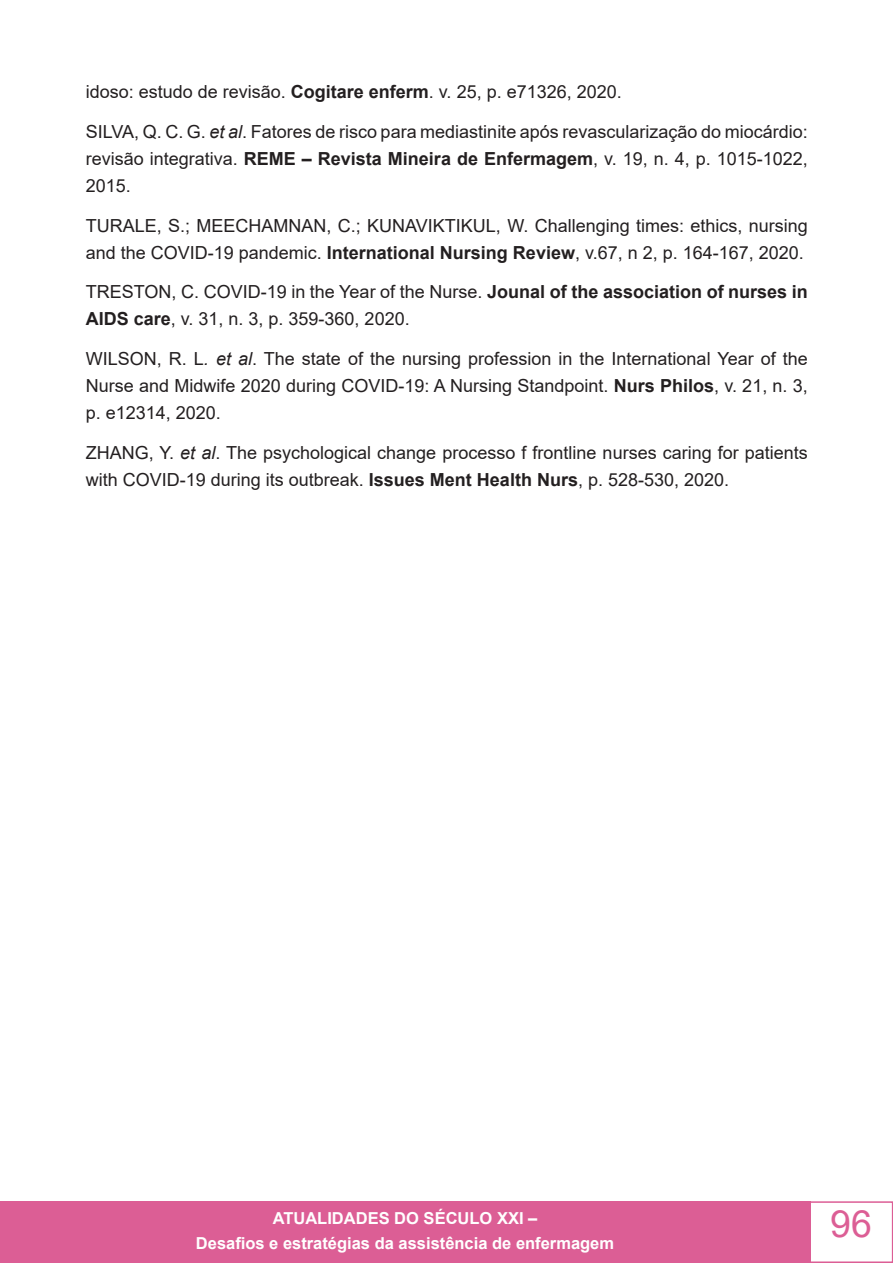
<style>
.page{position:relative;width:893px;height:1263px;background:#fff}
.page>*{position:absolute;margin:0;border:0;box-sizing:border-box;transform-origin:0 0}
.t1{font:37.5px "Arial";color:#dc5e95}
.t2{font:18px/27px "Arial";color:#231f20}
.t3{font:700 16.5px/24.8px "Arial";color:#fff;text-align:center}
.s1{font-weight:700}
.s2{font-style:italic}
</style>
<div class="page">
<div style="left:809px;top:1201px;width:84px;height:62px;background:#fff;border:2px solid #dc5e95"></div>
<div style="left:0;top:1201px;width:810px;height:62px;background:#dc5e95"></div>
<p class="t2" style="left:86px;top:78px;width:537px">idoso: estudo de revisão. <span class="s1">Cogitare enferm</span>. v. 25, p. e71326, 2020.</p>
<p class="t2" style="left:86px;top:118px;width:724px;text-align:justify">SILVA, Q. C. G. <span class="s2">et al</span>. Fatores de risco para mediastinite após revascularização do miocárdio: revisão integrativa. <span class="s1">REME – Revista Mineira de Enfermagem</span>, v. 19, n. 4, p. 1015-1022, 2015.</p>
<p class="t2" style="left:86px;top:212px;width:724px">TURALE, S.; MEECHAMNAN, C.; KUNAVIKTIKUL, W. Challenging times: ethics, nursing and the COVID-19 pandemic. <span class="s1">International Nursing Review</span>, v.67, n 2, p. 164-167, 2020.</p>
<p class="t2" style="left:86px;top:278px;width:724px">TRESTON, C. COVID-19 in the Year of the Nurse. <span class="s1">Jounal of the association of nurses in<br>AIDS care</span>, v. 31, n. 3, p. 359-360, 2020.</p>
<p class="t2" style="left:86px;top:345px;width:724px;text-align:justify">WILSON, R. L<span class="s2">. et al</span>. The state of the nursing profession in the International Year of the Nurse and Midwife 2020 during COVID-19: A Nursing Standpoint. <span class="s1">Nurs Philos</span>, v. 21, n. 3, p. e12314, 2020.</p>
<p class="t2" style="left:86px;top:439px;width:724px">ZHANG, Y. <span class="s2">et al</span>. The psychological change processo f frontline nurses caring for patients with COVID-19 during its outbreak. <span class="s1">Issues Ment Health Nurs</span>, p. 528-530, 2020.</p>
<p class="t3" style="left:196px;top:1206px;width:420px">ATUALIDADES DO SÉCULO XXI –<br>Desafios e estratégias da assistência de enfermagem</p>
<h1 class="t1" style="left:830px;top:1198px;width:43px">96</h1>
</div>
